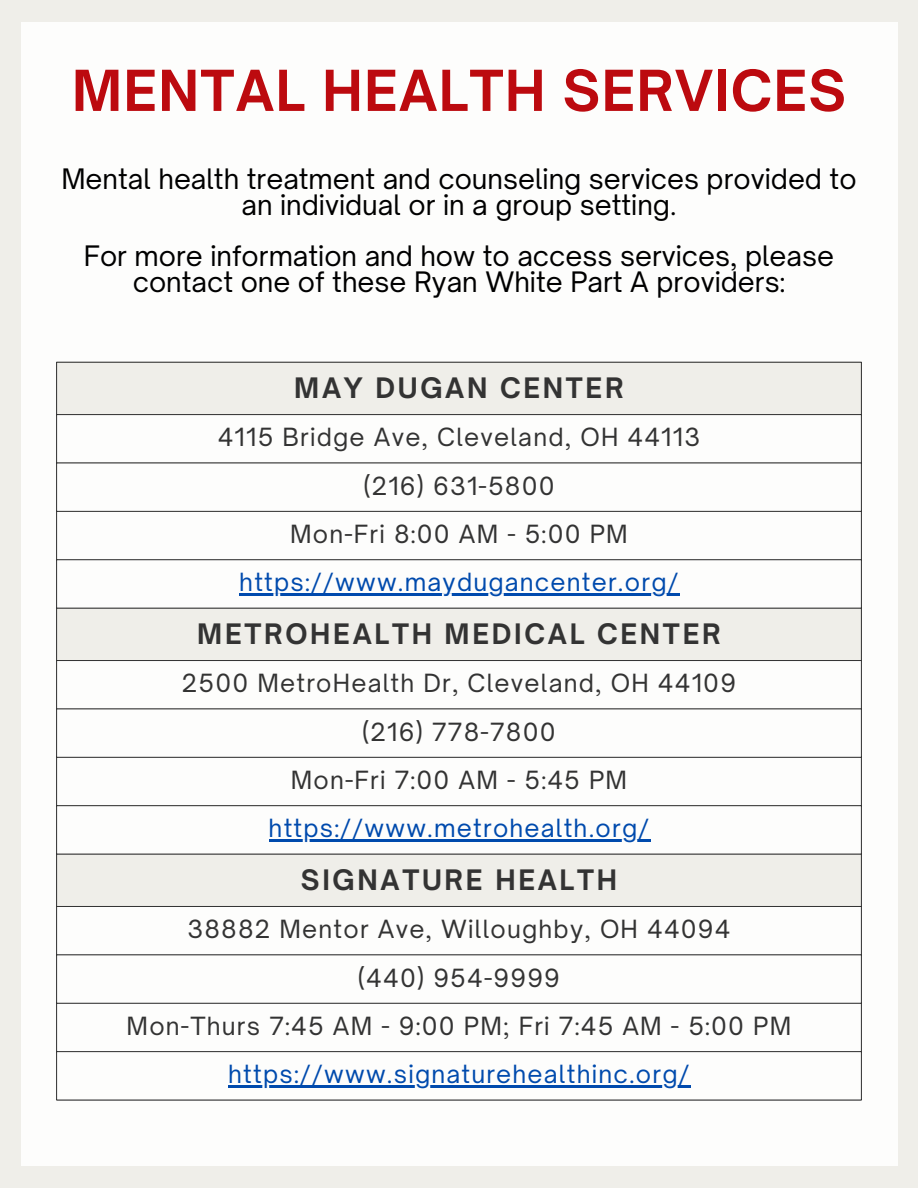
<style>
.page{position:relative;width:918px;height:1188px;background:#efeee9}
.page>*{position:absolute;margin:0;border:0;box-sizing:border-box;transform-origin:0 0}
.t1{font:700 54px "Open Sauce One";letter-spacing:.025em;color:#bc0a0f}
.t2{font:27px/25.8px "Open Sauce One";color:#000;text-align:center}
.t3{font:700 27px "Open Sauce One";letter-spacing:.1em;color:#333}
.t4{font:24px/48.4px "Open Sauce One";letter-spacing:.05em;color:#333;text-align:center}
.t5{font:24px "Open Sauce One";letter-spacing:.05em;color:#004aad}
</style>
<div class="page">
<div style="left:21px;top:22px;width:876px;height:1144px;background:#fff"></div>
<svg style="left:57px;top:363px;width:804px;height:543px"></svg>
<hr style="left:239px;top:594px;width:441px;height:2px;background:#004aad">
<hr style="left:269px;top:840px;width:382px;height:2px;background:#004aad">
<hr style="left:228px;top:1086px;width:463px;height:2px;background:#004aad">
<hr style="left:56px;top:362px;width:1px;height:738px;background:#333">
<hr style="left:861px;top:362px;width:1px;height:738px;background:#333">
<hr style="left:56px;top:362px;width:806px;height:1px;background:#333">
<hr style="left:56px;top:414px;width:806px;height:1px;background:#333">
<hr style="left:56px;top:463px;width:806px;height:1px;background:#333">
<hr style="left:56px;top:511px;width:806px;height:1px;background:#333">
<hr style="left:56px;top:559px;width:806px;height:1px;background:#333">
<hr style="left:56px;top:608px;width:806px;height:1px;background:#333">
<hr style="left:56px;top:660px;width:806px;height:1px;background:#333">
<hr style="left:56px;top:709px;width:806px;height:1px;background:#333">
<hr style="left:56px;top:757px;width:806px;height:1px;background:#333">
<hr style="left:56px;top:805px;width:806px;height:1px;background:#333">
<hr style="left:56px;top:854px;width:806px;height:1px;background:#333">
<hr style="left:56px;top:906px;width:806px;height:1px;background:#333">
<hr style="left:56px;top:955px;width:806px;height:1px;background:#333">
<hr style="left:56px;top:1003px;width:806px;height:1px;background:#333">
<hr style="left:56px;top:1051px;width:806px;height:1px;background:#333">
<hr style="left:56px;top:1100px;width:806px;height:1px;background:#333">
<h1 class="t1" style="left:72px;top:57px;width:776px">MENTAL HEALTH SERVICES</h1>
<p class="t2" style="left:61px;top:165px;width:797px">Mental health treatment and counseling services provided to an individual or in a group setting.</p>
<p class="t2" style="left:84px;top:243px;width:752px">For more information and how to access services, please contact one of these Ryan White Part A providers:</p>
<p class="t3" style="left:294px;top:371px;width:331px">MAY DUGAN CENTER</p>
<p class="t4" style="left:218px;top:413px;width:484px">4115 Bridge Ave, Cleveland, OH 44113 (216) 631-5800<br>Mon-Fri 8:00 AM - 5:00 PM</p>
<p class="t5" style="left:239px;top:567px;width:441px">https://www.maydugancenter.org/</p>
<p class="t3" style="left:197px;top:617px;width:525px">METROHEALTH MEDICAL CENTER</p>
<p class="t4" style="left:182px;top:659px;width:556px">2500 MetroHealth Dr, Cleveland, OH 44109 (216) 778-7800<br>Mon-Fri 7:00 AM - 5:45 PM</p>
<p class="t5" style="left:269px;top:813px;width:382px">https://www.metrohealth.org/</p>
<p class="t3" style="left:301px;top:863px;width:318px">SIGNATURE HEALTH</p>
<p class="t4" style="left:127px;top:905px;width:666px">38882 Mentor Ave, Willoughby, OH 44094<br>(440) 954-9999<br>Mon-Thurs 7:45 AM - 9:00 PM; Fri 7:45 AM - 5:00 PM</p>
<p class="t5" style="left:228px;top:1059px;width:463px">https://www.signaturehealthinc.org/</p>
</div>
